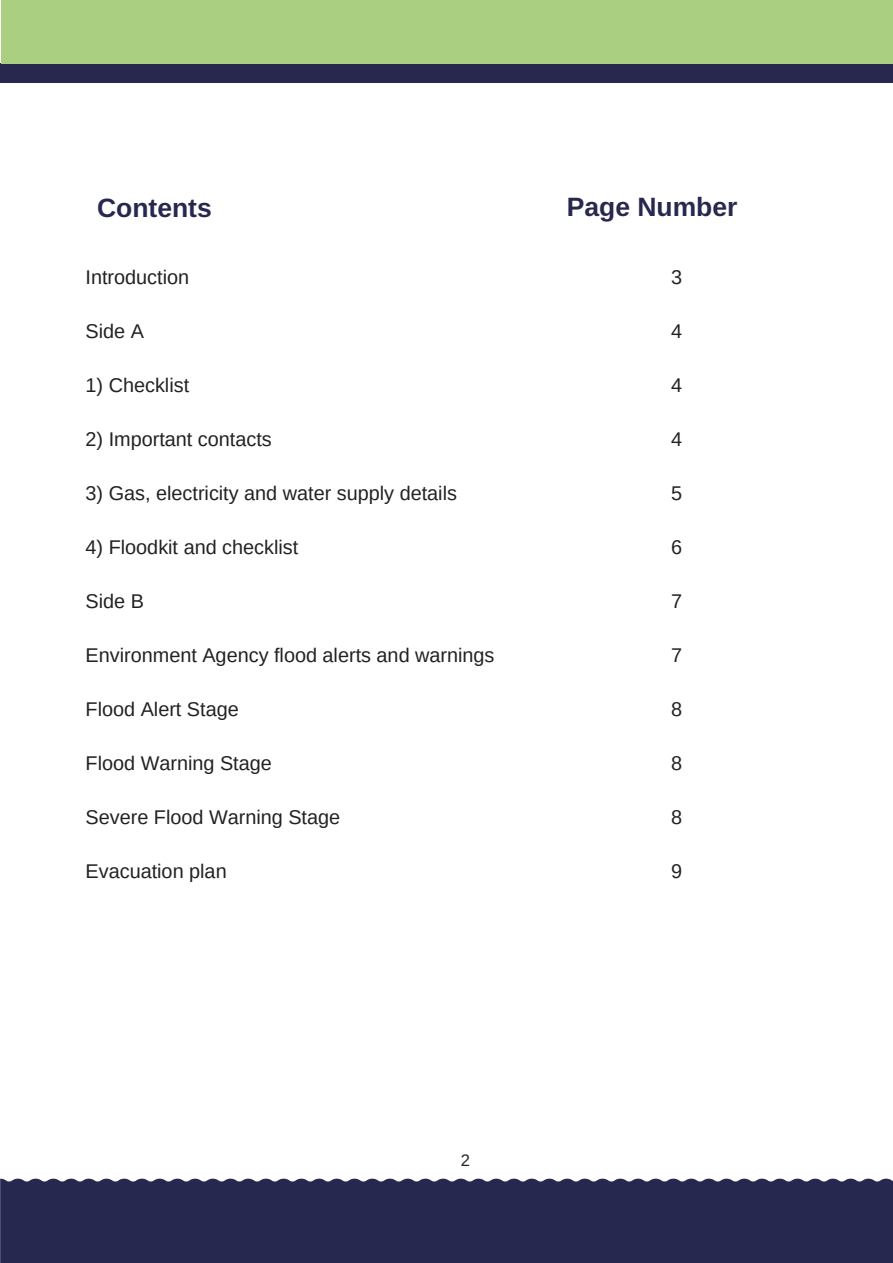
<style>
.page{position:relative;width:893px;height:1263px;background:#fff}
.page>*{position:absolute;margin:0;border:0;box-sizing:border-box;transform-origin:0 0}
.t1{font:700 26.55px "Arimo";color:#28284f}
.t2{font:19.8px "Arimo";color:#222}
.t3{font:16.5px "Arimo";color:#222}
</style>
<div class="page">
<div style="left:0;top:1178px;width:893px;height:85px;background:#27284f"></div>
<div style="left:0;top:63px;width:893px;height:19px;background:#28284f"></div>
<div style="left:1px;top:0;width:892px;height:63px;background:#abcf80"></div>
<h1 class="t1" style="left:97px;top:193px;width:116px">Contents</h1>
<h1 class="t1" style="left:567px;top:192px;width:172px">Page Number</h1>
<p class="t2" style="left:86px;top:266px;width:105px">Introduction</p>
<p class="t2" style="left:86px;top:320px;width:60px">Side A</p>
<p class="t2" style="left:86px;top:374px;width:105px">1) Checklist</p>
<p class="t2" style="left:86px;top:428px;width:188px">2) Important contacts</p>
<p class="t2" style="left:86px;top:482px;width:373px">3) Gas, electricity and water supply details</p>
<p class="t2" style="left:86px;top:536px;width:214px">4) Floodkit and checklist</p>
<p class="t2" style="left:86px;top:590px;width:60px">Side B</p>
<p class="t2" style="left:86px;top:644px;width:410px">Environment Agency flood alerts and warnings</p>
<p class="t2" style="left:86px;top:698px;width:155px">Flood Alert Stage</p>
<p class="t2" style="left:86px;top:752px;width:188px">Flood Warning Stage</p>
<p class="t2" style="left:86px;top:806px;width:256px">Severe Flood Warning Stage</p>
<p class="t2" style="left:86px;top:860px;width:143px">Evacuation plan</p>
<p class="t3" style="left:461px;top:1150px;width:11px">2</p>
<p class="t2" style="left:671px;top:266px;width:13px">3</p>
<p class="t2" style="left:671px;top:320px;width:13px">4</p>
<p class="t2" style="left:671px;top:374px;width:13px">4</p>
<p class="t2" style="left:671px;top:428px;width:13px">4</p>
<p class="t2" style="left:671px;top:482px;width:13px">5</p>
<p class="t2" style="left:671px;top:536px;width:13px">6</p>
<p class="t2" style="left:671px;top:590px;width:13px">7</p>
<p class="t2" style="left:671px;top:644px;width:13px">7</p>
<p class="t2" style="left:671px;top:698px;width:13px">8</p>
<p class="t2" style="left:671px;top:752px;width:13px">8</p>
<p class="t2" style="left:671px;top:806px;width:13px">8</p>
<p class="t2" style="left:671px;top:860px;width:13px">9</p>
</div>
